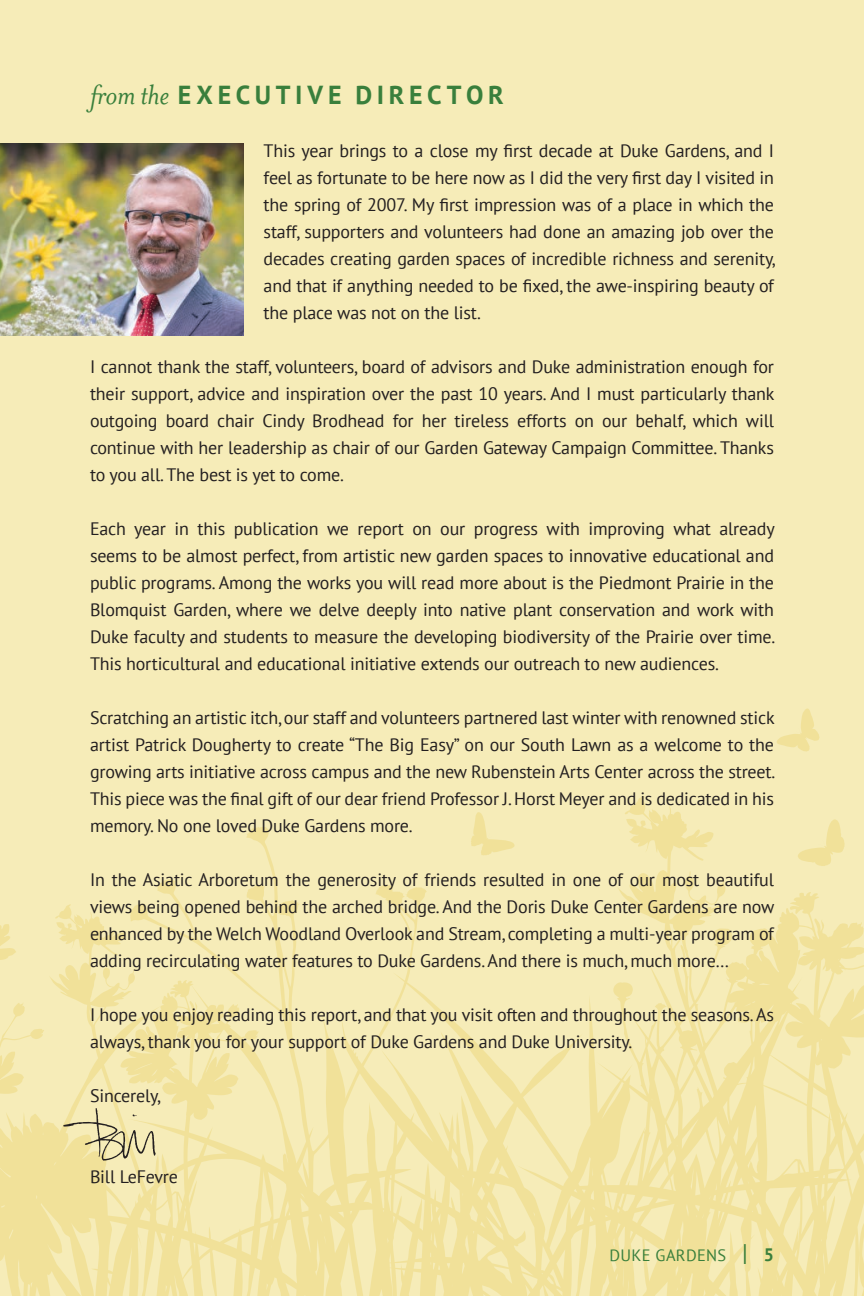
<style>
.page{position:relative;width:864px;height:1296px;background:#f6ecb8}
.page>*{position:absolute;margin:0;border:0;box-sizing:border-box;transform-origin:0 0}
.t1{font:700 26px "PT Sans";letter-spacing:.18em;color:#397f3c}
.t2{font:18px/27px "PT Sans";letter-spacing:-.01em;color:#231f20;text-align:justify}
.t3{font:16.4px "PT Sans";letter-spacing:.02em;color:#397f3c}
.s1{font-family:"Mrs Eaves OT";font-weight:400;font-style:italic;font-size:32px}
.s2{font-size:24px}
.s3{font-weight:700;font-size:18px}
</style>
<div class="page">
<svg style="left:777px;top:708px;width:43px;height:44px"></svg>
<svg style="left:0;top:796px;width:864px;height:500px"></svg>
<svg style="left:63px;top:1108px;width:93px;height:53px"></svg>
<img style="left:0;top:144px;width:243px;height:192px">
<h1 class="t1" style="left:90px;top:77px;width:415px"><span class="s1">from the</span> EXECUTIVE DIRECTOR</h1>
<p class="t2" style="left:264px;top:137px;width:513px">This year brings to a close my first decade at Duke Gardens, and I feel as fortunate to be here now as I did the very first day I visited in the spring of 2007. My first impression was of a place in which the staff, supporters and volunteers had done an amazing job over the decades creating garden spaces of incredible richness and serenity, and that if anything needed to be fixed, the awe-inspiring beauty of the place was not on the list.</p>
<p class="t2" style="left:90px;top:353px;width:686px">I cannot thank the staff, volunteers, board of advisors and Duke administration enough for their support, advice and inspiration over the past 10 years. And I must particularly thank outgoing board chair Cindy Brodhead for her tireless efforts on our behalf, which will continue with her leadership as chair of our Garden Gateway Campaign Committee. Thanks to you all. The best is yet to come.</p>
<p class="t2" style="left:90px;top:515px;width:687px">Each year in this publication we report on our progress with improving what already seems to be almost perfect, from artistic new garden spaces to innovative educational and public programs. Among the works you will read more about is the Piedmont Prairie in the Blomquist Garden, where we delve deeply into native plant conservation and work with Duke faculty and students to measure the developing biodiversity of the Prairie over time.<br>This horticultural and educational initiative extends our outreach to new audiences.</p>
<p class="t2" style="left:90px;top:704px;width:687px">Scratching an artistic itch, our staff and volunteers partnered last winter with renowned stick artist Patrick Dougherty to create “The Big Easy” on our South Lawn as a welcome to the growing arts initiative across campus and the new Rubenstein Arts Center across the street.<br>This piece was the final gift of our dear friend Professor J. Horst Meyer and is dedicated in his memory. No one loved Duke Gardens more.</p>
<p class="t2" style="left:90px;top:866px;width:686px">In the Asiatic Arboretum the generosity of friends resulted in one of our most beautiful views being opened behind the arched bridge. And the Doris Duke Center Gardens are now enhanced by the Welch Woodland Overlook and Stream, completing a multi-year program of adding recirculating water features to Duke Gardens. And there is much, much more…</p>
<p class="t2" style="left:90px;top:1001px;width:686px">I hope you enjoy reading this report, and that you visit often and throughout the seasons. As always, thank you for your support of Duke Gardens and Duke University.</p>
<p class="t2" style="left:90px;top:1082px;width:72px">Sincerely,</p>
<p class="t2" style="left:90px;top:1163px;width:90px">Bill LeFevre</p>
<p class="t3" style="left:609px;top:1245px;width:166px">DUKE GARDENS <span class="s2">|</span> <span class="s3">5</span></p>
</div>
